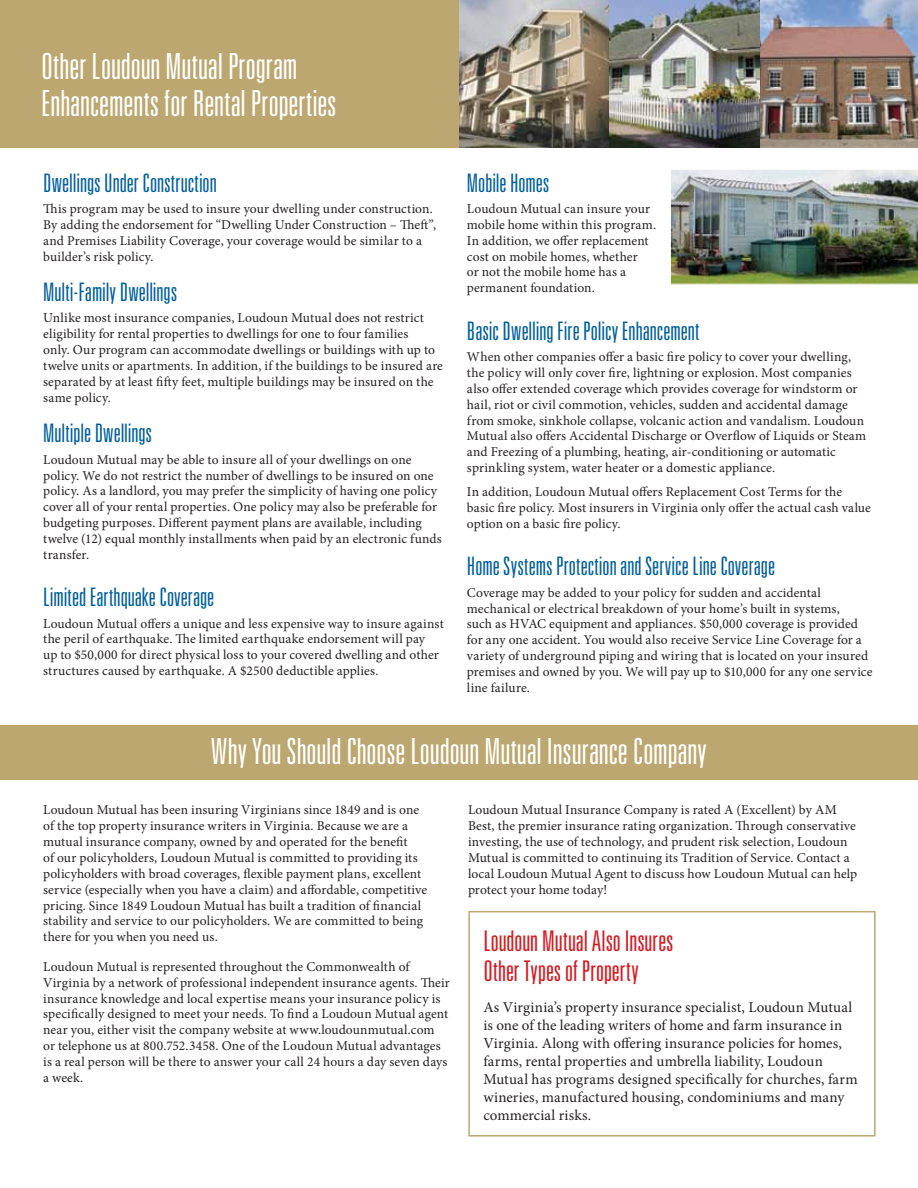
<style>
.page{position:relative;width:918px;height:1188px;background:#fff}
.page>*{position:absolute;margin:0;border:0;box-sizing:border-box;transform-origin:0 0}
.t1{font:300 ultra-condensed 36px/37.5px "Univers";letter-spacing:-.005em;color:#fff}
.t2{font:300 ultra-condensed 28.5px/30px "Univers";color:#d71920}
.t3{font:300 ultra-condensed 25.5px "Univers";color:#005e9e}
.t4{font:15px/18px "Minion Pro";letter-spacing:.005em;color:#231f20}
.t5{font:13.5px/15.9px "Minion Pro";letter-spacing:.005em;color:#231f20}
</style>
<div class="page">
<div style="left:0;top:0;width:459px;height:147px;background:#bca770"></div>
<img style="left:670px;top:169px;width:248px;height:116px">
<img style="left:459px;top:0;width:459px;height:147px">
<div style="left:0;top:725px;width:918px;height:55px;background:#bca770"></div>
<div style="left:468px;top:911px;width:408px;height:226px;border:2px solid #bca770"></div>
<h1 class="t1" style="left:41px;top:46px;width:297px">Other Loudoun Mutual Program<br>Enhancements for Rental Properties</h1>
<h3 class="t3" style="left:43px;top:169px;width:175px">Dwellings Under Construction</h3>
<p class="t5" style="left:43px;top:201px;width:395px">This program may be used to insure your dwelling under construction.<br>By adding the endorsement for “Dwelling Under Construction – Theft”, and Premises Liability Coverage, your coverage would be similar to a builder’s risk policy.</p>
<h3 class="t3" style="left:43px;top:279px;width:136px">Multi-Family Dwellings</h3>
<p class="t5" style="left:43px;top:310px;width:401px">Unlike most insurance companies, Loudoun Mutual does not restrict eligibility for rental properties to dwellings for one to four families<br>only. Our program can accommodate dwellings or buildings with up to twelve units or apartments. In addition, if the buildings to be insured are separated by at least fifty feet, multiple buildings may be insured on the same policy.</p>
<h3 class="t3" style="left:43px;top:420px;width:110px">Multiple Dwellings</h3>
<p class="t5" style="left:43px;top:451px;width:400px">Loudoun Mutual may be able to insure all of your dwellings on one policy. We do not restrict the number of dwellings to be insured on one policy. As a landlord, you may prefer the simplicity of having one policy cover all of your rental properties. One policy may also be preferable for budgeting purposes. Different payment plans are available, including twelve (12) equal monthly installments when paid by an electronic funds transfer.</p>
<h3 class="t3" style="left:43px;top:584px;width:173px">Limited Earthquake Coverage</h3>
<p class="t5" style="left:43px;top:615px;width:402px">Loudoun Mutual offers a unique and less expensive way to insure against the peril of earthquake. The limited earthquake endorsement will pay<br>up to $50,000 for direct physical loss to your covered dwelling and other structures caused by earthquake. A $2500 deductible applies.</p>
<h3 class="t3" style="left:467px;top:169px;width:84px">Mobile Homes</h3>
<p class="t5" style="left:467px;top:201px;width:191px">Loudoun Mutual can insure your mobile home within this program.<br>In addition, we offer replacement cost on mobile homes, whether<br>or not the mobile home has a permanent foundation.</p>
<h3 class="t3" style="left:467px;top:317px;width:234px">Basic Dwelling Fire Policy Enhancement</h3>
<p class="t5" style="left:467px;top:349px;width:401px">When other companies offer a basic fire policy to cover your dwelling, the policy will only cover fire, lightning or explosion. Most companies also offer extended coverage which provides coverage for windstorm or hail, riot or civil commotion, vehicles, sudden and accidental damage from smoke, sinkhole collapse, volcanic action and vandalism. Loudoun Mutual also offers Accidental Discharge or Overflow of Liquids or Steam and Freezing of a plumbing, heating, air-conditioning or automatic sprinkling system, water heater or a domestic appliance.</p>
<p class="t5" style="left:467px;top:484px;width:405px">In addition, Loudoun Mutual offers Replacement Cost Terms for the basic fire policy. Most insurers in Virginia only offer the actual cash value option on a basic fire policy.</p>
<h3 class="t3" style="left:467px;top:553px;width:310px">Home Systems Protection and Service Line Coverage</h3>
<p class="t5" style="left:467px;top:584px;width:407px">Coverage may be added to your policy for sudden and accidental mechanical or electrical breakdown of your home’s built in systems,<br>such as HVAC equipment and appliances. $50,000 coverage is provided for any one accident. You would also receive Service Line Coverage for a variety of underground piping and wiring that is located on your insured premises and owned by you. We will pay up to $10,000 for any one service line failure.</p>
<h1 class="t1" style="left:211px;top:732px;width:497px">Why You Should Choose Loudoun Mutual Insurance Company</h1>
<p class="t5" style="left:43px;top:802px;width:385px">Loudoun Mutual has been insuring Virginians since 1849 and is one of the top property insurance writers in Virginia. Because we are a mutual insurance company, owned by and operated for the benefit<br>of our policyholders, Loudoun Mutual is committed to providing its policyholders with broad coverages, flexible payment plans, excellent service (especially when you have a claim) and affordable, competitive pricing. Since 1849 Loudoun Mutual has built a tradition of financial stability and service to our policyholders. We are committed to being there for you when you need us.</p>
<p class="t5" style="left:43px;top:959px;width:408px">Loudoun Mutual is represented throughout the Commonwealth of Virginia by a network of professional independent insurance agents. Their insurance knowledge and local expertise means your insurance policy is specifically designed to meet your needs. To find a Loudoun Mutual agent near you, either visit the company website at www.loudounmutual.com or telephone us at 800.752.3458. One of the Loudoun Mutual advantages is a real person will be there to answer your call 24 hours a day seven days a week.</p>
<p class="t5" style="left:468px;top:802px;width:391px">Loudoun Mutual Insurance Company is rated A (Excellent) by AM Best, the premier insurance rating organization. Through conservative investing, the use of technology, and prudent risk selection, Loudoun Mutual is committed to continuing its Tradition of Service. Contact a local Loudoun Mutual Agent to discuss how Loudoun Mutual can help protect your home today!</p>
<h2 class="t2" style="left:483px;top:925px;width:192px">Loudoun Mutual Also Insures<br>Other Types of Property</h2>
<p class="t4" style="left:483px;top:999px;width:376px">As Virginia’s property insurance specialist, Loudoun Mutual is one of the leading writers of home and farm insurance in Virginia. Along with offering insurance policies for homes, farms, rental properties and umbrella liability, Loudoun Mutual has programs designed specifically for churches, farm wineries, manufactured housing, condominiums and many commercial risks.</p>
</div>
